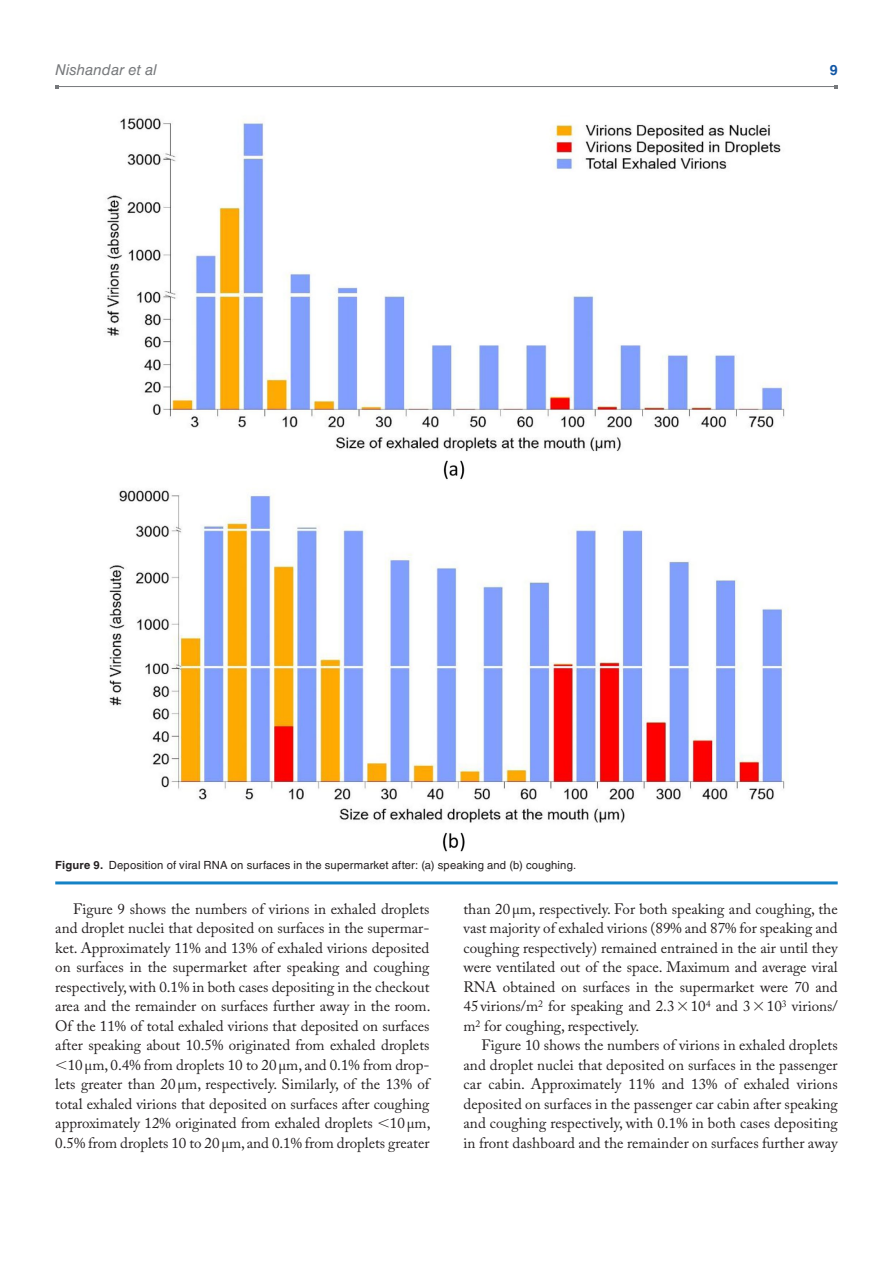
<style>
.page{position:relative;width:893px;height:1263px;background:#fff}
.page>*{position:absolute;margin:0;border:0;box-sizing:border-box;transform-origin:0 0}
.t1{font:15px/19.5px "Adobe Caslon Pro";color:#231f20;text-align:justify}
.t2{font:italic 15px "Helvetica LT Std";color:#76787b}
.t3{font:700 14.25px "Helvetica LT Std";color:#1055a4}
.t4{font:11.25px "Helvetica LT Std";letter-spacing:.015em;color:#231f20}
.s1{font-weight:700}
</style>
<div class="page">
<hr style="left:57px;top:86px;width:779px;height:1px;background:#76787b">
<hr style="left:55px;top:881px;width:783px;height:3px;background:#1582c5">
<img style="left:107px;top:117px;width:682px;height:735px">
<p class="t2" style="left:55px;top:61px;width:103px">Nishandar et al</p>
<p class="t3" style="left:830px;top:61px;width:9px">9</p>
<p class="t4" style="left:55px;top:858px;width:522px"><span class="s1">Figure 9.</span> Deposition of viral RNA on surfaces in the supermarket after: (a) speaking and (b) coughing.</p>
<p class="t1" style="left:55px;top:899px;width:377px;text-align:right">Figure 9 shows the numbers of virions in exhaled droplets and droplet nuclei that deposited on surfaces in the supermar&shy;ket. Approximately 11% and 13% of exhaled virions deposited on surfaces in the supermarket after speaking and coughing respectively, with 0.1% in both cases depositing in the checkout area and the remainder on surfaces further away in the room.<br>Of the 11% of total exhaled virions that deposited on surfaces after speaking about 10.5% originated from exhaled droplets 10µm, 0.4% from droplets 10 to 20µm, and 0.1% from drop&shy;lets greater than 20µm, respectively. Similarly, of the 13% of total exhaled virions that deposited on surfaces after coughing approximately 12% originated from exhaled droplets 10µm, 0.5% from droplets 10 to 20µm, and 0.1% from droplets greater</p>
<p class="t1" style="left:463px;top:899px;width:376px">than 20µm, respectively. For both speaking and coughing, the vast majority of exhaled virions (89% and 87% for speaking and coughing respectively) remained entrained in the air until they were ventilated out of the space. Maximum and average viral RNA obtained on surfaces in the supermarket were 70 and 45virions/m<sup>2</sup> for speaking and 2.3 10<sup>4</sup> and 3 10<sup>3</sup> virions/ m<sup>2</sup> for coughing, respectively.</p>
<p class="t1" style="left:463px;top:1035px;width:376px;text-indent:18px">Figure 10 shows the numbers of virions in exhaled droplets and droplet nuclei that deposited on surfaces in the passenger car cabin. Approximately 11% and 13% of exhaled virions deposited on surfaces in the passenger car cabin after speaking and coughing respectively, with 0.1% in both cases depositing in front dashboard and the remainder on surfaces further away</p>
</div>
